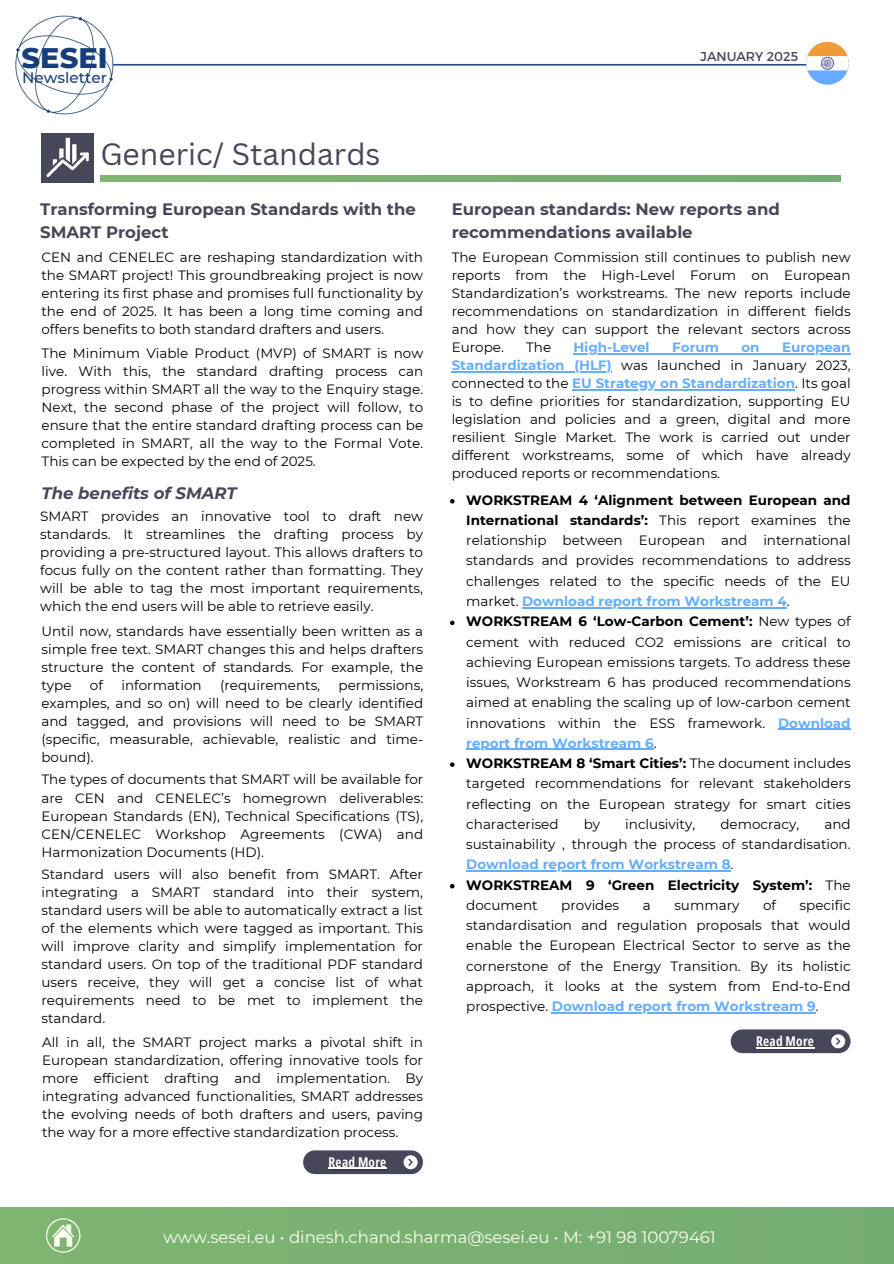
<style>
.page{position:relative;width:894px;height:1264px;background:#fff}
.page>*{position:absolute;margin:0;border:0;box-sizing:border-box;transform-origin:0 0}
.t1{font:30px "Canva Sans";color:#464859}
.t2{font:800 28.95px "Montserrat";color:#183e7a}
.t3{font:700 16.5px/22.5px "Montserrat";color:#464859}
.t4{font:16.5px "Montserrat";color:#fffcf2}
.t5{font:italic 700 16.5px "Montserrat";color:#464859}
.t6{font:500 15.3px "Montserrat";color:#183e7a}
.t7{font:13.5px/18px "Montserrat";color:#000;text-align:justify}
.t8{font:700 13.5px/18px "Montserrat";color:#67adff}
.t9{font:700 13.5px/20.2px "Montserrat";color:#000}
.t10{font:700 13.5px "Open Sans Condensed";letter-spacing:.015em;color:#fff}
.t11{font:12.9px "Montserrat";color:#464859}
.s1{font-weight:400;color:#000}
.s2{font-weight:700}
.s3{font-weight:700;color:#67adff}
.s4{color:#67adff}
.s5{font-weight:400}
</style>
<div class="page">
<img style="left:0;top:15px;width:893px;height:1248px">
<hr style="left:328px;top:1167px;width:58px;height:1px;background:#fff">
<hr style="left:573px;top:353px;width:277px;height:1px;background:#67adff">
<hr style="left:451px;top:371px;width:160px;height:1px;background:#67adff">
<hr style="left:572px;top:389px;width:222px;height:1px;background:#67adff">
<svg style="left:450px;top:499px;width:4px;height:4px"></svg>
<hr style="left:522px;top:607px;width:264px;height:1px;background:#67adff">
<svg style="left:450px;top:620px;width:4px;height:5px"></svg>
<hr style="left:777px;top:728px;width:73px;height:1px;background:#67adff">
<hr style="left:466px;top:749px;width:187px;height:1px;background:#67adff">
<svg style="left:450px;top:762px;width:4px;height:5px"></svg>
<hr style="left:466px;top:870px;width:264px;height:1px;background:#67adff">
<svg style="left:450px;top:884px;width:4px;height:4px"></svg>
<hr style="left:551px;top:1012px;width:264px;height:1px;background:#67adff">
<div style="left:730px;top:1029px;width:120px;height:24px;background:#464859;border-radius:12px"></div>
<svg style="left:830px;top:1034px;width:15px;height:14px"></svg>
<svg style="left:835px;top:1037px;width:5px;height:8px"></svg>
<hr style="left:755px;top:1046px;width:59px;height:2px;background:#fff">
<p class="t2" style="left:22px;top:40px;width:87px">SESEI</p>
<p class="t6" style="left:22px;top:68px;width:86px">Newsletter</p>
<h2 class="t1" style="left:100px;top:133px;width:281px">Generic/ Standards</h2>
<h4 class="t3" style="left:40px;top:198px;width:377px">Transforming European Standards with the<br>SMART Project</h4>
<h2 class="t7" style="left:41px;top:248px;width:383px">CEN and CENELEC are reshaping standardization with the SMART project! This groundbreaking project is now entering its first phase and promises full functionality by the end of 2025. It has been a long time coming and offers benefits to both standard drafters and users.</h2>
<p class="t7" style="left:42px;top:344px;width:383px">The Minimum Viable Product (MVP) of SMART is now live. With this, the standard drafting process can progress within SMART all the way to the Enquiry stage.<br>Next, the second phase of the project will follow, to ensure that the entire standard drafting process can be completed in SMART, all the way to the Formal Vote.<br>This can be expected by the end of 2025.</p>
<p class="t5" style="left:42px;top:483px;width:197px">The benefits of SMART</p>
<p class="t7" style="left:40px;top:507px;width:384px">SMART provides an innovative tool to draft new standards. It streamlines the drafting process by providing a pre-structured layout. This allows drafters to focus fully on the content rather than formatting. They will be able to tag the most important requirements, which the end users will be able to retrieve easily.</p>
<p class="t7" style="left:41px;top:622px;width:383px">Until now, standards have essentially been written as a simple free text. SMART changes this and helps drafters structure the content of standards. For example, the type</p>
<p class="t7" style="left:90px;top:676px;width:15px">of</p>
<p class="t7" style="left:121px;top:676px;width:82px">information</p>
<p class="t7" style="left:220px;top:676px;width:102px">(requirements,</p>
<p class="t7" style="left:41px;top:676px;width:383px;text-indent:297px">permissions, examples, and so on) will need to be clearly identified and tagged, and provisions will need to be SMART (specific, measurable, achievable, realistic and time&shy;bound).</p>
<p class="t7" style="left:41px;top:770px;width:383px">The types of documents that SMART will be available for are CEN and CENELEC’s homegrown deliverables:<br>European Standards (EN), Technical Specifications (TS), CEN/CENELEC Workshop Agreements (CWA) and Harmonization Documents (HD).</p>
<p class="t7" style="left:41px;top:864px;width:383px">Standard users will also benefit from SMART. After integrating a SMART standard into their system, standard users will be able to automatically extract a list of the elements which were tagged as important. This will improve clarity and simplify implementation for standard users. On top of the traditional PDF standard users receive, they will get a concise list of what requirements need to be met to implement the standard.</p>
<p class="t7" style="left:42px;top:1033px;width:382px">All in all, the SMART project marks a pivotal shift in European standardization, offering innovative tools for more efficient drafting and implementation. By integrating advanced functionalities, SMART addresses the evolving needs of both drafters and users, paving the way for a more effective standardization process.</p>
<h2 class="t10" style="left:328px;top:1152px;width:59px">Read More</h2>
<h1 class="t11" style="left:700px;top:48px;width:99px">JANUARY 2025</h1>
<p class="t3" style="left:451px;top:198px;width:329px">European standards: New reports and recommendations available</p>
<h5 class="t7" style="left:451px;top:248px;width:400px">The European Commission still continues to publish new reports from the High-Level Forum on European Standardization’s workstreams. The new reports include recommendations on standardization in different fields and how they can support the relevant sectors across Europe.</h5>
<h5 class="t7" style="left:526px;top:338px;width:27px">The</h5>
<h2 class="t8" style="left:573px;top:338px;width:78px">High-Level</h2>
<h2 class="t8" style="left:672px;top:338px;width:48px">Forum</h2>
<h2 class="t8" style="left:741px;top:338px;width:20px">on</h2>
<h2 class="t8" style="left:781px;top:338px;width:70px">European</h2>
<p class="t8" style="left:451px;top:356px;width:400px">Standardization (HLF) <span class="s1">was launched in January 2023, connected to the</span> EU Strategy on Standardization<span class="s1">. Its goal</span></p>
<p class="t7" style="left:451px;top:392px;width:400px">is to define priorities for standardization, supporting EU legislation and policies and a green, digital and more resilient Single Market. The work is carried out under different workstreams, some of which have already produced reports or recommendations.</p>
<p class="t7" style="left:466px;top:489px;width:386px;line-height:20.2px"><span class="s2">WORKSTREAM 4 ‘Alignment between European and International standards’:</span> This report examines the relationship between European and international standards and provides recommendations to address challenges related to the specific needs of the EU market. <span class="s3">Download report from Workstream 4</span>.</p>
<p class="t7" style="left:466px;top:611px;width:386px;line-height:20.2px"><span class="s2">WORKSTREAM 6 ‘Low-Carbon Cement’:</span> New types of cement with reduced CO2 emissions are critical to achieving European emissions targets. To address these issues, Workstream 6 has produced recommendations aimed at enabling the scaling up of low-carbon cement innovations within the ESS framework.</p>
<p class="t8" style="left:777px;top:713px;width:74px">Download</p>
<p class="t7" style="left:466px;top:732px;width:386px;line-height:20.2px;text-align:left"><span class="s3">report from Workstream 6</span>.<br><span class="s2">WORKSTREAM 8 ‘Smart Cities’:</span> The document includes targeted recommendations for relevant stakeholders reflecting on the European strategy for smart cities characterised</p>
<p class="t7" style="left:466px;top:813px;width:386px;line-height:20.2px;text-align:right">and<br>sustainability , through the process of standardisation.</p>
<h5 class="t9" style="left:466px;top:854px;width:386px"><span class="s4">Download report from Workstream 8</span><span class="s5">.<br></span>WORKSTREAM 9 ‘Green Electricity System’: <span class="s5">The document</span></h5>
<p class="t7" style="left:583px;top:815px;width:18px">by</p>
<p class="t7" style="left:625px;top:815px;width:71px">inclusivity,</p>
<p class="t7" style="left:720px;top:815px;width:80px">democracy,</p>
<h5 class="t7" style="left:466px;top:894px;width:386px;line-height:20.2px;text-indent:333px">specific standardisation and regulation proposals that would enable the European Electrical Sector to serve as the cornerstone of the Energy Transition. By its holistic approach, it looks at the system from End-to-End</h5>
<p class="t8" style="left:466px;top:997px;width:354px"><span class="s1">prospective.</span> Download report from Workstream 9<span class="s1">.</span></p>
<p class="t10" style="left:755px;top:1031px;width:59px">Read More</p>
<h5 class="t7" style="left:561px;top:896px;width:59px">provides</h5>
<h5 class="t7" style="left:642px;top:896px;width:9px">a</h5>
<h5 class="t7" style="left:674px;top:896px;width:67px">summary</h5>
<h5 class="t7" style="left:762px;top:896px;width:15px">of</h5>
<p class="t4" style="left:163px;top:1227px;width:554px">www.sesei.eu • dinesh.chand.sharma@sesei.eu • M: +91 98 10079461</p>
</div>
